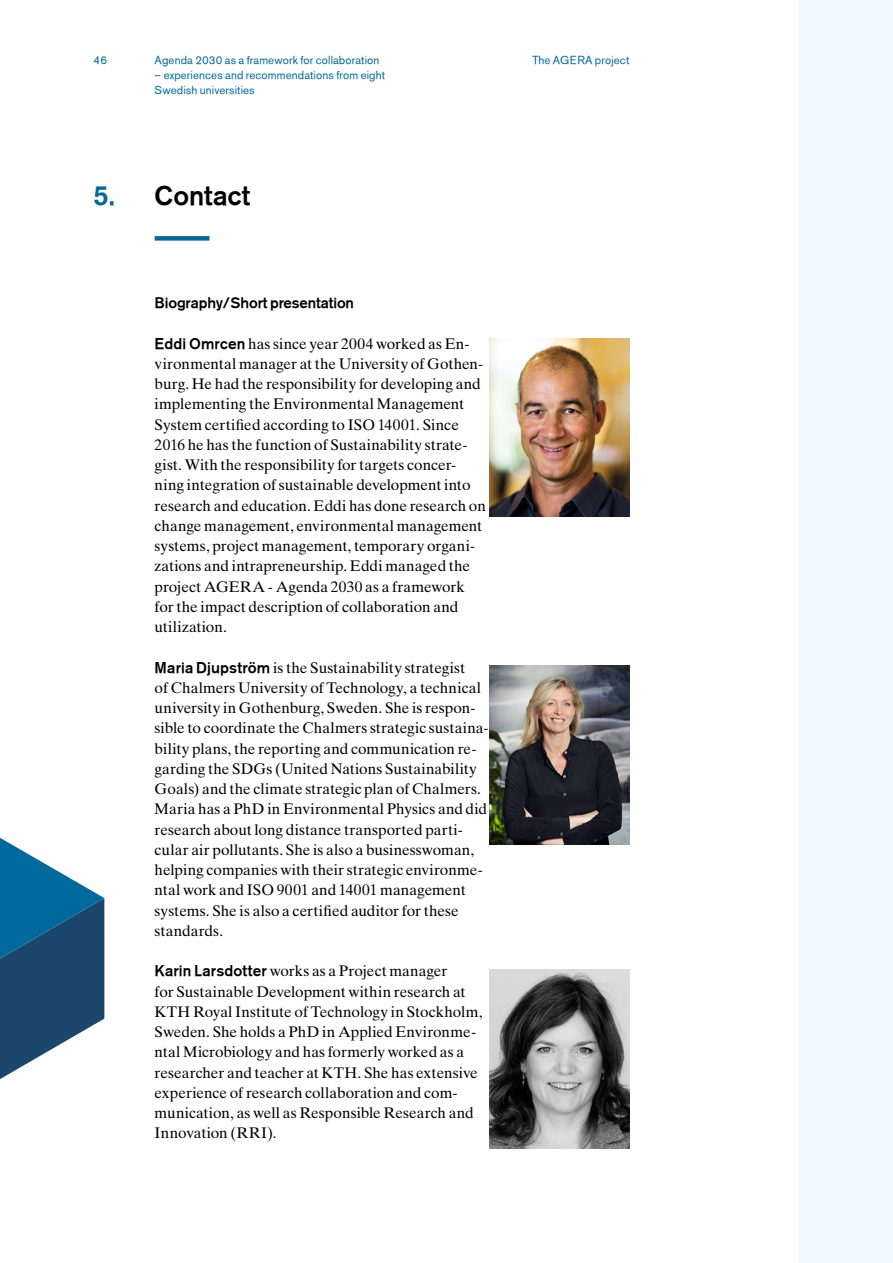
<style>
.page{position:relative;width:893px;height:1263px;background:#fff}
.page>*{position:absolute;margin:0;border:0;box-sizing:border-box;transform-origin:0 0}
.t1{font:27px "Akzidenz Grotesk BE Md";letter-spacing:.005em;color:#000}
.t2{font:15.3px/20.2px "Times Ten LT Std";color:#000}
.t3{font:15px "Akzidenz Grotesk BE Md";letter-spacing:-.01em;color:#000}
.t4{font:11.4px/15px "Akzidenz Grotesk BE";letter-spacing:.01em;color:#006aa0}
.t5{font:11.4px "Akzidenz Grotesk BE";color:#00699e}
.s1{color:#00699e}
.s2{font-family:"Akzidenz Grotesk BE Md"}
</style>
<div class="page">
<div style="left:155px;top:236px;width:54px;height:5px;background:#00699e"></div>
<img style="left:489px;top:338px;width:140px;height:179px">
<img style="left:489px;top:665px;width:140px;height:179px">
<img style="left:489px;top:969px;width:140px;height:179px">
<svg style="left:0;top:838px;width:104px;height:241px"></svg>
<div style="left:799px;top:0;width:94px;height:1263px;background:#eef8fe"></div>
<p class="t5" style="left:94px;top:53px;width:15px">46</p>
<p class="t4" style="left:532px;top:52px;width:98px">The AGERA project</p>
<p class="t4" style="left:155px;top:52px;width:226px">Agenda 2030 as a framework for collaboration</p>
<p class="t4" style="left:155px;top:67px;width:232px">– experiences and recommendations from eight<br>Swedish universities</p>
<h1 class="t1" style="left:94px;top:179px;width:158px"><span class="s1">5.</span> Contact</h1>
<p class="t3" style="left:155px;top:294px;width:201px">Biography/Short presentation</p>
<p class="t2" style="left:155px;top:333px;width:333px"><span class="s2">Eddi Omrcen</span> has since year 2004 worked as En&shy;vironmental manager at the University of Gothen&shy;burg. He had the responsibility for developing and implementing the Environmental Management System certified according to ISO 14001. Since 2016 he has the function of Sustainability strate&shy;gist. With the responsibility for targets concer&shy;ning integration of sustainable development into research and education. Eddi has done research on change management, environmental management systems, project management, temporary organi&shy;zations and intrapreneurship. Eddi managed the project AGERA - Agenda 2030 as a framework for the impact description of collaboration and utilization.</p>
<p class="t2" style="left:155px;top:657px;width:335px"><span class="s2">Maria Djupström</span> is the Sustainability strategist<br>of Chalmers University of Technology, a technical university in Gothenburg, Sweden. She is respon&shy;sible to coordinate the Chalmers strategic sustaina&shy;bility plans, the reporting and communication re&shy;garding the SDGs (United Nations Sustainability Goals) and the climate strategic plan of Chalmers.<br>Maria has a PhD in Environmental Physics and did research about long distance transported parti&shy;cular air pollutants. She is also a businesswoman, helping companies with their strategic environme&shy;ntal work and ISO 9001 and 14001 management systems. She is also a certified auditor for these standards.</p>
<p class="t2" style="left:155px;top:961px;width:329px"><span class="s2">Karin Larsdotter</span> works as a Project manager<br>for Sustainable Development within research at KTH Royal Institute of Technology in Stockholm, Sweden. She holds a PhD in Applied Environme&shy;ntal Microbiology and has formerly worked as a researcher and teacher at KTH. She has extensive experience of research collaboration and com&shy;munication, as well as Responsible Research and Innovation (RRI).</p>
</div>
